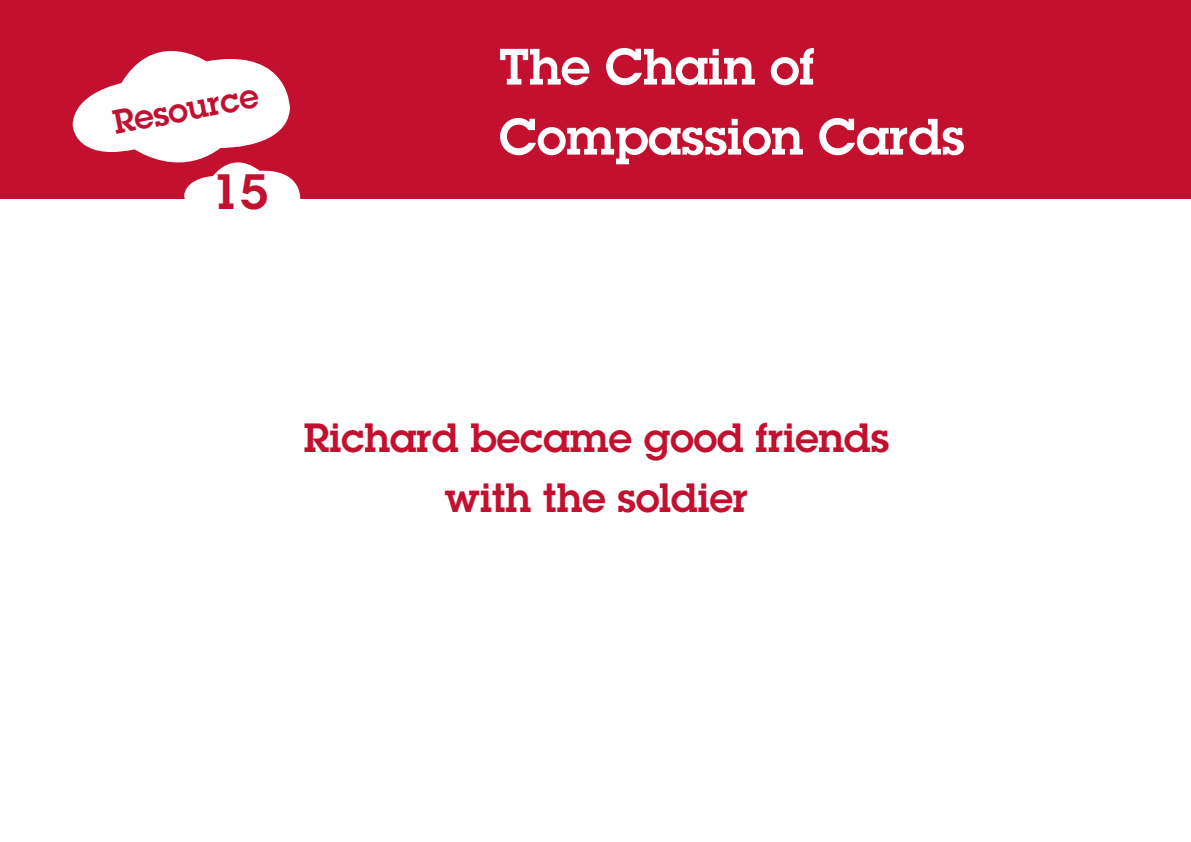
<style>
.page{position:relative;width:1191px;height:842px;background:#fff}
.page>*{position:absolute;margin:0;border:0;box-sizing:border-box;transform-origin:0 0}
.Subhead{font:600 50px/70px "Lubalin Graph";color:#fff}
.Subhead-2{font:600 48.6px "Lubalin Graph";color:#c3102f}
.Stage_headings{font:600 40px/60px "Lubalin Graph";color:#c3102f;text-align:center}
.Main_Header{font:600 33.2px "Lubalin Graph";color:#c3102f}
</style>
<div class="page">
<div style="left:0;top:0;width:1191px;height:199px;background:#c3102f"></div>
<svg style="left:73px;top:51px;width:228px;height:148px"></svg>
<p class="Main_Header" style="left:109px;top:101px;width:149px;rotate:-11deg">Resource</p>
<p class="Subhead-2" style="left:211px;top:160px;width:58px">15</p>
<p class="Subhead" style="left:499px;top:31px;width:467px">The Chain of<br>Compassion Cards</p>
<p class="Stage_headings" style="left:304px;top:408px;width:587px">Richard became good friends with the soldier</p>
</div>
